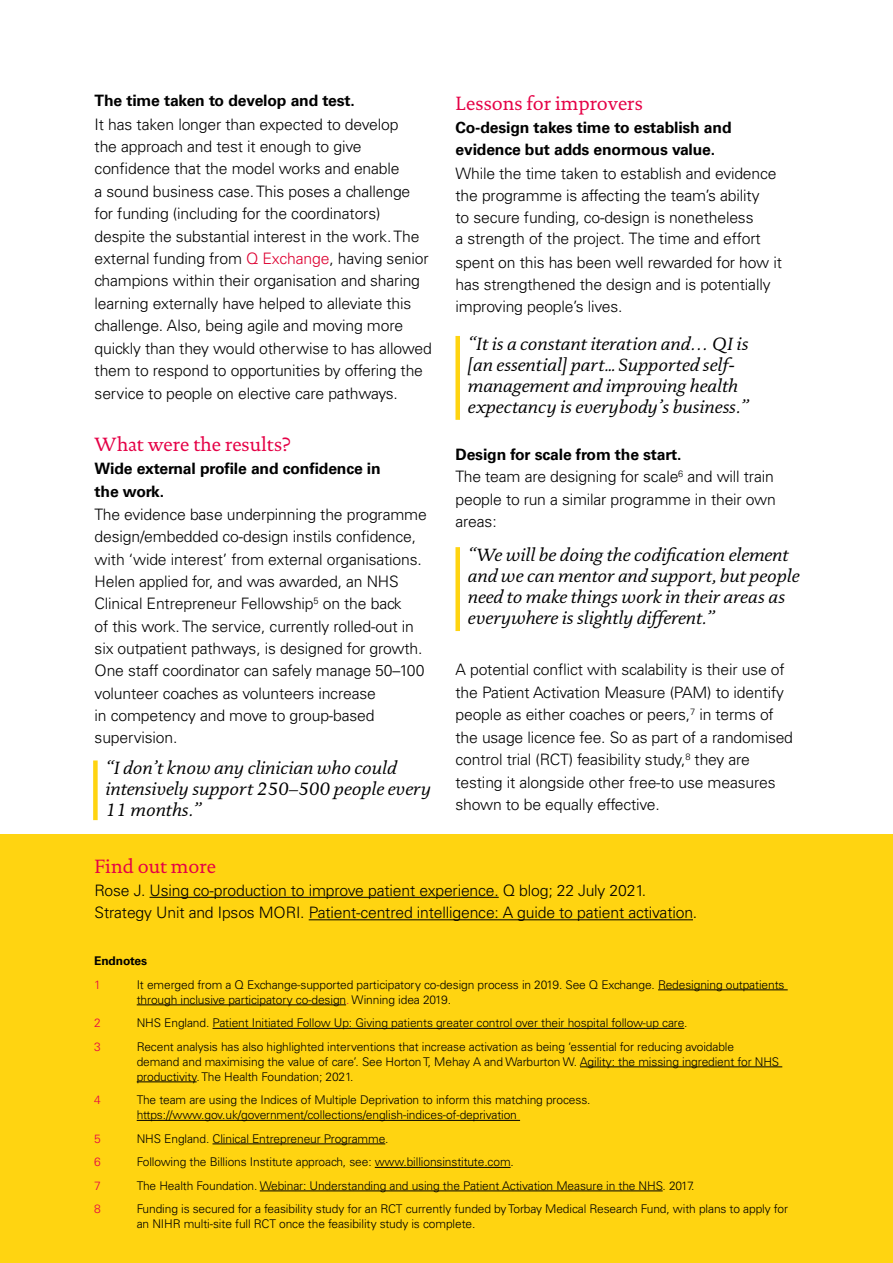
<style>
.page{position:relative;width:893px;height:1263px;background:#fff}
.page>*{position:absolute;margin:0;border:0;box-sizing:border-box;transform-origin:0 0}
.body{font:19.5px "DTL Documenta TOT";color:#e50046}
.Header_1{font:19.5px "DTL Documenta TOT";color:#e50046}
.t1{font:italic 18px/21px "DTL Documenta TOT";color:#000}
.body-2{font:300 15.75px/22.5px "Univers LT Std";letter-spacing:-.01em;color:#000}
.Footnote{font:300 12px/15px "Univers LT Std";letter-spacing:-.01em;color:#000}
.Footnote-2{font:700 12px "Univers LT Std";letter-spacing:-.01em;color:#000}
.Footnote-3{font:300 12px "Univers LT Std";color:#e50246}
.Footnote-4{font:300 12px "Univers LT Std";color:#e50046}
.s1{font-family:"Univers LT Pro 65";font-weight:700}
.s2{color:#dd0031}
.s3{color:#e50046}
</style>
<div class="page">
<div style="left:455px;top:547px;width:5px;height:84px;background:#ffd411"></div>
<div style="left:455px;top:336px;width:5px;height:84px;background:#ffd411"></div>
<div style="left:93px;top:760px;width:5px;height:60px;background:#ffd411"></div>
<div style="left:0;top:834px;width:893px;height:429px;background:#ffd411"></div>
<hr style="left:150px;top:897px;width:349px;height:1px;background:#000">
<hr style="left:309px;top:919px;width:384px;height:1px;background:#000">
<hr style="left:658px;top:989px;width:130px;height:1px;background:#000">
<hr style="left:137px;top:1004px;width:209px;height:1px;background:#000">
<hr style="left:213px;top:1028px;width:471px;height:1px;background:#000">
<hr style="left:580px;top:1066px;width:202px;height:1px;background:#000">
<hr style="left:137px;top:1081px;width:60px;height:1px;background:#000">
<hr style="left:137px;top:1120px;width:383px;height:1px;background:#000">
<hr style="left:213px;top:1143px;width:172px;height:1px;background:#000">
<hr style="left:375px;top:1167px;width:136px;height:1px;background:#000">
<hr style="left:260px;top:1190px;width:403px;height:1px;background:#000">
<p class="body-2" style="left:95px;top:89px;width:339px"><span class="s1">The time taken to develop and test.<br></span>It has taken longer than expected to develop<br>the approach and test it enough to give confidence that the model works and enable<br>a sound business case.This poses a challenge for funding (including for the coordinators) despite the substantial interest in the work. The external funding from <span class="s2">Q Exchange</span>, having senior champions within their organisation and sharing learning externally have helped to alleviate this challenge. Also, being agile and moving more quickly than they would otherwise to has allowed them to respond to opportunities by offering the service to people on elective care pathways.</p>
<p class="body" style="left:95px;top:433px;width:198px">What were the results?</p>
<p class="body-2" style="left:95px;top:457px;width:334px"><span class="s1">Wide external profile and confidence in<br>the work.<br></span>The evidence base underpinning the programme design/embedded co-design instils confidence, with ‘wide interest’ from external organisations.<br>Helen applied for, and was awarded, an NHS Clinical Entrepreneur Fellowship<sup>5</sup> on the back<br>of this work. The service, currently rolled-out in six outpatient pathways, is designed for growth.<br>One staff coordinator can safely manage 50–100 volunteer coaches as volunteers increase<br>in competency and move to group-based supervision.</p>
<p class="t1" style="left:106px;top:757px;width:327px">“I don’t know any clinician who could intensively support 250–500 people every<br>11 months.”</p>
<p class="body" style="left:455px;top:91px;width:189px">Lessons for improvers</p>
<p class="body-2" style="left:455px;top:116px;width:323px"><span class="s1">Co-design takes time to establish and evidence but adds enormous value.<br></span>While the time taken to establish and evidence the programme is affecting the team’s ability to secure funding, co-design is nonetheless<br>a strength of the project. The time and effort</p>
<p class="body-2" style="left:455px;top:251px;width:328px">spent on this has been well rewarded for how it has strengthened the design and is potentially improving people’s lives.</p>
<p class="t1" style="left:468px;top:333px;width:282px">“It is a constant iteration and… QI is [an essential] part... Supported self&shy;management and improving health expectancy is everybody’s business.”</p>
<p class="body-2" style="left:455px;top:443px;width:322px"><span class="s1">Design for scale from the start.<br></span>The team are designing for scale<sup>6</sup> and will train people to run a similar programme in their own areas:</p>
<p class="t1" style="left:468px;top:544px;width:333px">“We will be doing the codification element and we can mentor and support, but people need to make things work in their areas as everywhere is slightly different.”</p>
<p class="body-2" style="left:455px;top:658px;width:339px">A potential conflict with scalability is their use of the Patient Activation Measure (PAM) to identify people as either coaches or peers,<sup>7</sup> in terms of the usage licence fee. So as part of a randomised control trial (RCT) feasibility study,<sup>8</sup> they are testing it alongside other free-to use measures shown to be equally effective.</p>
<p class="Header_1" style="left:95px;top:855px;width:123px">Find out more</p>
<p class="body-2" style="left:95px;top:879px;width:604px">Rose J. Using co-production to improve patient experience. Q blog; 22 July 2021.<br>Strategy Unit and Ipsos MORI. Patient-centred intelligence: A guide to patient activation.</p>
<p class="Footnote-2" style="left:94px;top:954px;width:54px">Endnotes</p>
<p class="Footnote-4" style="left:94px;top:977px;width:8px">1</p>
<p class="Footnote" style="left:137px;top:977px;width:649px">It emerged from a Q Exchange-supported participatory co-design process in 2019. See Q Exchange. Redesigning outpatients through inclusive participatory co-design<span class="s3">.</span> Winning idea 2019.</p>
<p class="Footnote-3" style="left:94px;top:1016px;width:8px">2</p>
<p class="Footnote" style="left:137px;top:1015px;width:552px">NHS England. Patient Initiated Follow Up: Giving patients greater control over their hospital follow-up care.</p>
<p class="Footnote-3" style="left:94px;top:1039px;width:8px">3</p>
<p class="Footnote" style="left:137px;top:1039px;width:644px">Recent analysis has also highlighted interventions that increase activation as being ‘essential for reducing avoidable demand and maximising the value of care’. See Horton T, Mehay A and Warburton W. Agility: the missing ingredient for NHS productivity. The Health Foundation; 2021.</p>
<p class="Footnote-3" style="left:94px;top:1093px;width:8px">4</p>
<p class="Footnote" style="left:137px;top:1092px;width:455px">The team are using the Indices of Multiple Deprivation to inform this matching process. https://www.gov.uk/government/collections/english-indices-of-deprivation</p>
<p class="Footnote-3" style="left:94px;top:1131px;width:8px">5</p>
<p class="Footnote" style="left:137px;top:1131px;width:253px">NHS England. Clinical Entrepreneur Programme.</p>
<p class="Footnote-3" style="left:94px;top:1155px;width:8px">6</p>
<p class="Footnote" style="left:137px;top:1154px;width:379px">Following the Billions Institute approach, see: www.billionsinstitute.com.</p>
<p class="Footnote-3" style="left:94px;top:1178px;width:8px">7</p>
<p class="Footnote" style="left:137px;top:1178px;width:559px">The Health Foundation. Webinar: Understanding and using the Patient Activation Measure in the NHS. 2017.</p>
<p class="Footnote-3" style="left:94px;top:1202px;width:8px">8</p>
<p class="Footnote" style="left:137px;top:1201px;width:653px">Funding is secured for a feasibility study for an RCT currently funded by Torbay Medical Research Fund, with plans to apply for an NIHR multi-site full RCT once the feasibility study is complete.</p>
</div>
